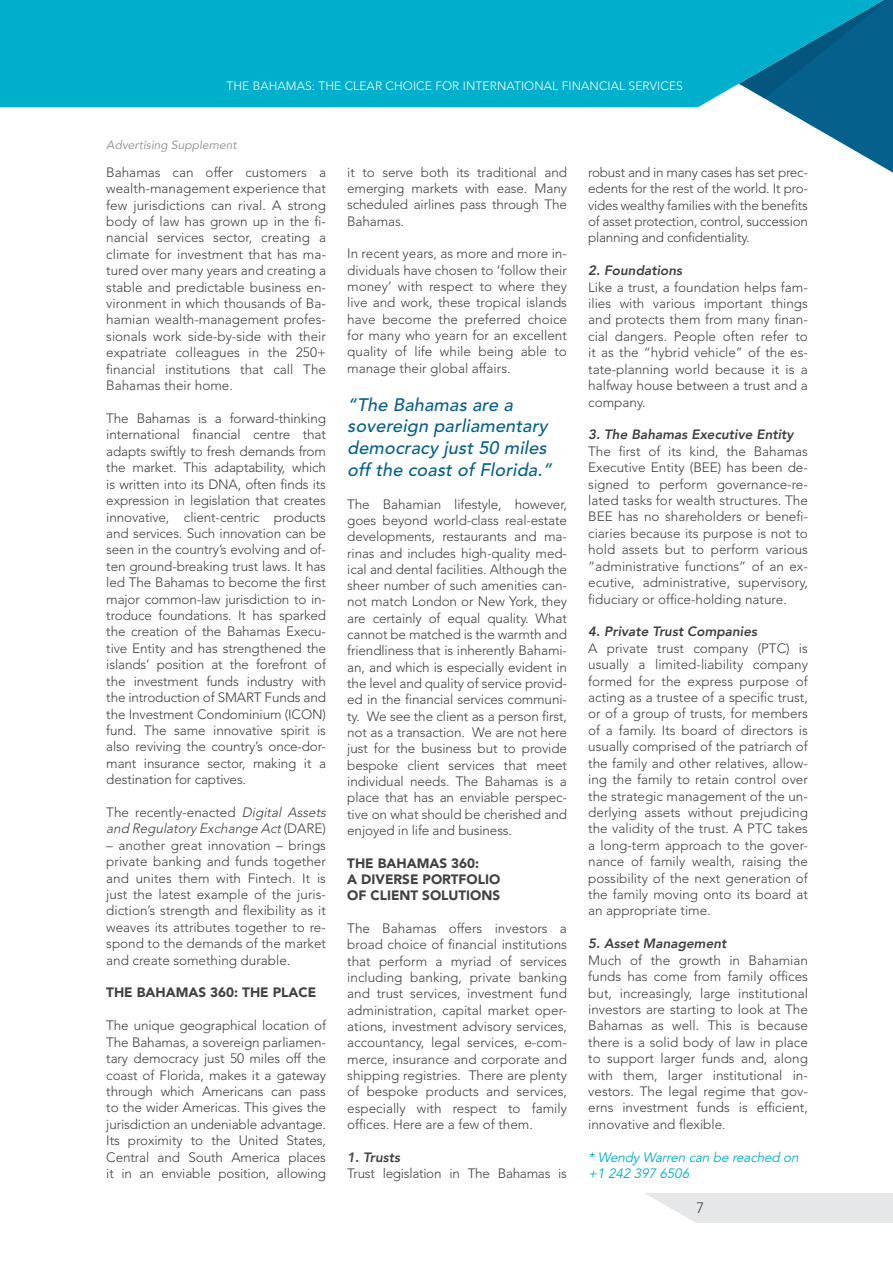
<style>
.page{position:relative;width:893px;height:1263px;background:#fff}
.page>*{position:absolute;margin:0;border:0;box-sizing:border-box;transform-origin:0 0}
.t1{font:italic 500 18px/21.8px "Avenir";color:#05608b}
.t2{font:300 15px "Avenir";color:#424041}
.t3{font:300 13.5px/16.4px "Avenir";color:#424041;text-align:justify}
.t4{font:italic 800 13.5px "Avenir";color:#424041}
.t5{font:900 13.5px/16.4px "Avenir";color:#424041}
.t6{font:italic 300 13.5px/16.2px "Avenir";color:#424041}
.t7{font:italic 13.5px/16.4px "Avenir";color:#00afcc}
.t8{font:300 13.5px "Avenir";letter-spacing:-.02em;color:#424041}
.t9{font:300 12px "Avenir";letter-spacing:.01em;color:#fff}
.t10{font:italic 12px "Avenir";color:#98999a}
.s1{font-style:normal}
</style>
<div class="page">
<svg style="left:779px;top:107px;width:114px;height:66px"></svg>
<svg style="left:645px;top:1193px;width:248px;height:30px;background:#e8e9eb"></svg>
<svg style="left:0;top:0;width:893px;height:107px;background:#03a7c5"></svg>
<p class="t9" style="left:226px;top:79px;width:458px">THE BAHAMAS: THE CLEAR CHOICE FOR INTERNATIONAL FINANCIAL SERVICES</p>
<p class="t10" style="left:106px;top:137px;width:132px">Advertising Supplement</p>
<p class="t3" style="left:106px;top:164px;width:221px">Bahamas can offer customers a wealth-management experience that few jurisdictions can rival. A strong body of law has grown up in the fi&shy;nancial services sector, creating a climate for investment that has ma&shy;tured over many years and creating a stable and predictable business en&shy;vironment in which thousands of Ba&shy;hamian wealth-management profes&shy;sionals work side-by-side with their expatriate colleagues in the 250+ financial institutions that call The Bahamas their home.</p>
<p class="t3" style="left:106px;top:410px;width:221px">The Bahamas is a forward-thinking international financial centre that adapts swiftly to fresh demands from the market. This adaptability, which is written into its DNA, often finds its expression in legislation that creates innovative, client-centric products and services. Such innovation can be seen in the country’s evolving and of&shy;ten ground-breaking trust laws. It has led The Bahamas to become the first major common-law jurisdiction to in&shy;troduce foundations. It has sparked the creation of the Bahamas Execu&shy;tive Entity and has strengthened the islands’ position at the forefront of the investment funds industry with the introduction of SMART Funds and the Investment Condominium (ICON) fund. The same innovative spirit is also reviving the country’s once-dor&shy;mant insurance sector, making it a destination for captives.</p>
<p class="t6" style="left:106px;top:804px;width:224px"><span class="s1">The recently-enacted</span> Digital Assets and Regulatory Exchange Act<span class="s1">( D A R E )</span></p>
<p class="t3" style="left:106px;top:837px;width:221px">– another great innovation – brings private banking and funds together and unites them with Fintech. It is just the latest example of the juris&shy;diction’s strength and flexibility as it weaves its attributes together to re&shy;spond to the demands of the market and create something durable.</p>
<p class="t5" style="left:106px;top:984px;width:211px">THE BAHAMAS 360: THE PLACE</p>
<p class="t3" style="left:106px;top:1017px;width:221px">The unique geographical location of The Bahamas, a sovereign parliamen&shy;tary democracy just 50 miles off the coast of Florida, makes it a gateway through which Americans can pass to the wider Americas. This gives the jurisdiction an undeniable advantage.<br>Its proximity to the United States, Central and South America places it in an enviable position, allowing</p>
<p class="t3" style="left:347px;top:164px;width:221px">it to serve both its traditional and emerging markets with ease. Many scheduled airlines pass through The Bahamas.</p>
<p class="t3" style="left:347px;top:246px;width:221px">In recent years, as more and more in&shy;dividuals have chosen to ‘follow their money’ with respect to where they live and work, these tropical islands have become the preferred choice for many who yearn for an excellent quality of life while being able to manage their global affairs.</p>
<h1 class="t1" style="left:347px;top:394px;width:210px">“The Bahamas are a sovereign parliamentary democracy just 50 miles off the coast of Florida.”</h1>
<p class="t3" style="left:347px;top:496px;width:221px">The Bahamian lifestyle, however, goes beyond world-class real-estate developments, restaurants and ma&shy;rinas and includes high-quality med&shy;ical and dental facilities. Although the sheer number of such amenities can&shy;not match London or New York, they are certainly of equal quality. What cannot be matched is the warmth and friendliness that is inherently Bahami&shy;an, and which is especially evident in the level and quality of service provid&shy;ed in the financial services communi&shy;ty. We see the client as a person first, not as a transaction. We are not here just for the business but to provide bespoke client services that meet individual needs. The Bahamas is a place that has an enviable perspec&shy;tive on what should be cherished and enjoyed in life and business.</p>
<p class="t5" style="left:347px;top:855px;width:154px">THE BAHAMAS 360:<br>A DIVERSE PORTFOLIO<br>OF CLIENT SOLUTIONS</p>
<p class="t3" style="left:347px;top:920px;width:221px">The Bahamas offers investors a broad choice of financial institutions that perform a myriad of services including banking, private banking and trust services, investment fund administration, capital market oper&shy;ations, investment advisory services, accountancy, legal services, e-com&shy;merce, insurance and corporate and shipping registries. There are plenty of bespoke products and services, especially with respect to family offices. Here are a few of them.</p>
<p class="t4" style="left:347px;top:1149px;width:54px">1. Trusts</p>
<p class="t8" style="left:347px;top:1165px;width:221px">Trust legislation in The Bahamas is</p>
<p class="t3" style="left:588px;top:164px;width:221px">robust and in many cases has set prec&shy;edents for the rest of the world. It pro&shy;vides wealthy families with the benefits of asset protection, control, succession planning and confidentiality.</p>
<p class="t4" style="left:588px;top:262px;width:95px">2. Foundations</p>
<p class="t3" style="left:588px;top:279px;width:221px">Like a trust, a foundation helps fam&shy;ilies with various important things and protects them from many finan&shy;cial dangers. People often refer to it as the “hybrid vehicle” of the es&shy;tate-planning world because it is a halfway house between a trust and a company.</p>
<p class="t4" style="left:588px;top:427px;width:207px">3. The Bahamas Executive Entity</p>
<p class="t3" style="left:588px;top:443px;width:221px">The first of its kind, the Bahamas Executive Entity (BEE) has been de&shy;signed to perform governance-re&shy;lated tasks for wealth structures. The BEE has no shareholders or benefi&shy;ciaries because its purpose is not to hold assets but to perform various “administrative functions” of an ex&shy;ecutive, administrative, supervisory, fiduciary or office-holding nature.</p>
<p class="t4" style="left:588px;top:624px;width:170px">4. Private Trust Companies</p>
<p class="t3" style="left:588px;top:640px;width:221px">A private trust company (PTC) is usually a limited-liability company formed for the express purpose of acting as a trustee of a specific trust, or of a group of trusts, for members of a family. Its board of directors is usually comprised of the patriarch of the family and other relatives, allow&shy;ing the family to retain control over the strategic management of the un&shy;derlying assets without prejudicing the validity of the trust. A PTC takes a long-term approach to the gover&shy;nance of family wealth, raising the possibility of the next generation of the family moving onto its board at an appropriate time.</p>
<p class="t4" style="left:588px;top:935px;width:140px">5. Asset Management</p>
<p class="t3" style="left:588px;top:952px;width:221px">Much of the growth in Bahamian funds has come from family offices but, increasingly, large institutional investors are starting to look at The Bahamas as well. This is because there is a solid body of law in place to support larger funds and, along with them, larger institutional in&shy;vestors. The legal regime that gov&shy;erns investment funds is efficient, innovative and flexible.</p>
<p class="t7" style="left:588px;top:1149px;width:215px">* Wendy Warren can be reached on +1 242 397 6506</p>
<p class="t2" style="left:696px;top:1199px;width:9px">7</p>
</div>
